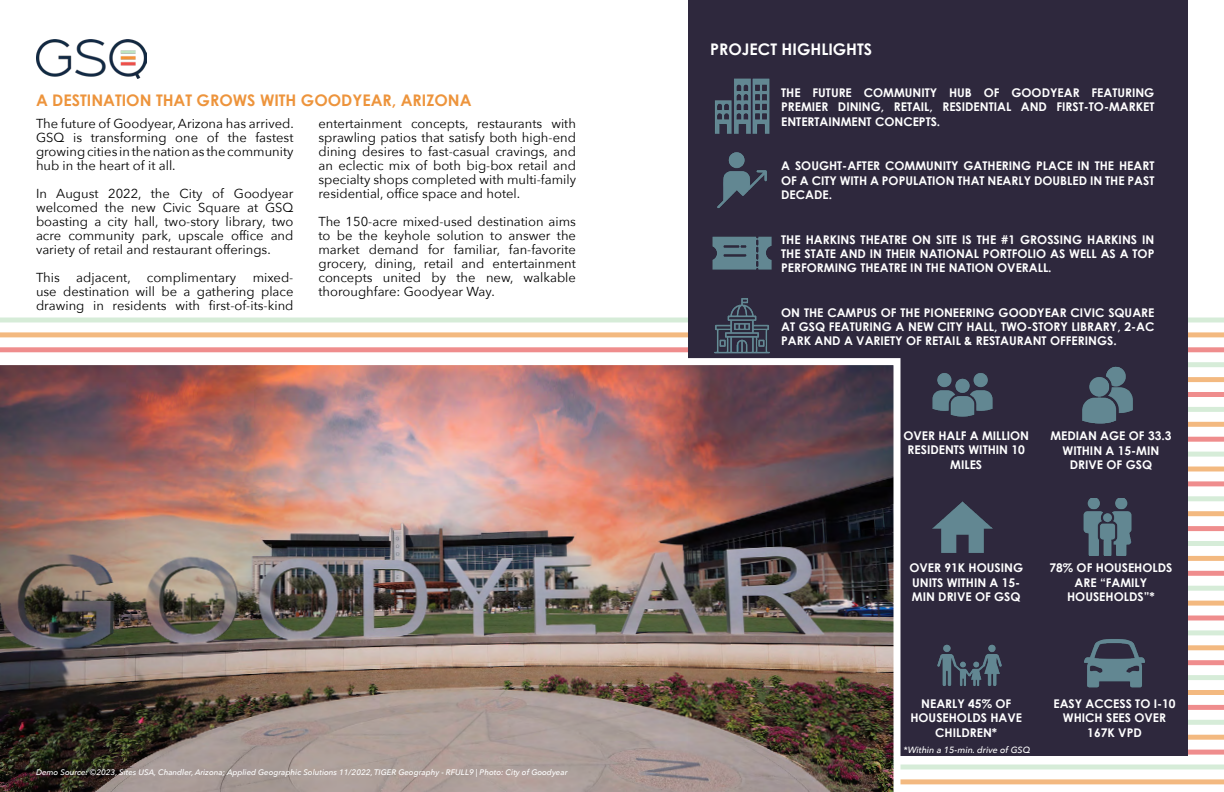
<style>
.page{position:relative;width:1224px;height:792px;background:#fff}
.page>*{position:absolute;margin:0;border:0;box-sizing:border-box;transform-origin:0 0}
.t1{font:700 16px "Century Gothic";color:#ed943c}
.t2{font:700 16px "Century Gothic";color:#fff}
.t3{font:13px/14px "Avenir Next";color:#000;text-align:justify}
.t4{font:700 12px/14.4px "Century Gothic";color:#fff;text-align:center}
.t5{font:italic 500 9px "Avenir Next";color:#fff}
.t6{font:italic 500 8px "Avenir Next";color:#fff}
</style>
<div class="page">
<hr style="left:0;top:318px;width:1224px;height:4px;background:#d6ecd8">
<div style="left:0;top:332px;width:1224px;height:5px;background:#f3b980"></div>
<div style="left:0;top:347px;width:1224px;height:5px;background:#ef8d8d"></div>
<div style="left:0;top:362px;width:1224px;height:5px;background:#d6ecd8"></div>
<div style="left:0;top:377px;width:1224px;height:5px;background:#f3b980"></div>
<div style="left:0;top:392px;width:1224px;height:5px;background:#ef8d8d"></div>
<div style="left:0;top:407px;width:1224px;height:5px;background:#d6ecd8"></div>
<div style="left:0;top:422px;width:1224px;height:5px;background:#f3b980"></div>
<div style="left:0;top:437px;width:1224px;height:5px;background:#ef8d8d"></div>
<div style="left:0;top:452px;width:1224px;height:5px;background:#d6ecd8"></div>
<div style="left:0;top:466px;width:1224px;height:6px;background:#f3b980"></div>
<div style="left:0;top:481px;width:1224px;height:5px;background:#ef8d8d"></div>
<div style="left:0;top:496px;width:1224px;height:5px;background:#d6ecd8"></div>
<div style="left:0;top:511px;width:1224px;height:5px;background:#f3b980"></div>
<div style="left:0;top:526px;width:1224px;height:5px;background:#ef8d8d"></div>
<div style="left:0;top:541px;width:1224px;height:5px;background:#d6ecd8"></div>
<div style="left:0;top:556px;width:1224px;height:5px;background:#f3b980"></div>
<div style="left:0;top:571px;width:1224px;height:5px;background:#ef8d8d"></div>
<div style="left:0;top:586px;width:1224px;height:5px;background:#d6ecd8"></div>
<div style="left:0;top:601px;width:1224px;height:5px;background:#f3b980"></div>
<hr style="left:0;top:616px;width:1224px;height:4px;background:#ef8d8d">
<div style="left:0;top:630px;width:1224px;height:5px;background:#d6ecd8"></div>
<div style="left:0;top:645px;width:1224px;height:5px;background:#f3b980"></div>
<div style="left:0;top:660px;width:1224px;height:5px;background:#ef8d8d"></div>
<div style="left:0;top:675px;width:1224px;height:5px;background:#d6ecd8"></div>
<div style="left:0;top:690px;width:1224px;height:5px;background:#f3b980"></div>
<div style="left:0;top:705px;width:1224px;height:5px;background:#ef8d8d"></div>
<div style="left:0;top:720px;width:1224px;height:5px;background:#d6ecd8"></div>
<div style="left:0;top:735px;width:1224px;height:5px;background:#f3b980"></div>
<div style="left:0;top:750px;width:1224px;height:5px;background:#ef8d8d"></div>
<div style="left:0;top:764px;width:1224px;height:6px;background:#d6ecd8"></div>
<div style="left:0;top:779px;width:1224px;height:5px;background:#f3b980"></div>
<div style="left:688px;top:0;width:500px;height:756px;background:#2e283d"></div>
<img style="left:36px;top:40px;width:110px;height:39px">
<img style="left:0;top:358px;width:900px;height:434px">
<img style="left:715px;top:78px;width:55px;height:56px">
<img style="left:717px;top:152px;width:50px;height:56px">
<img style="left:712px;top:236px;width:60px;height:34px">
<img style="left:714px;top:298px;width:56px;height:56px">
<img style="left:932px;top:373px;width:61px;height:44px">
<img style="left:1082px;top:366px;width:51px;height:58px">
<img style="left:932px;top:501px;width:61px;height:52px">
<img style="left:1083px;top:499px;width:49px;height:57px">
<img style="left:938px;top:644px;width:64px;height:42px">
<img style="left:1084px;top:639px;width:61px;height:49px">
<p class="t1" style="left:36px;top:88px;width:437px">A DESTINATION THAT GROWS WITH GOODYEAR, ARIZONA</p>
<p class="t3" style="left:36px;top:116px;width:259px">The future of Goodyear, Arizona has arrived.<br>GSQ is transforming one of the fastest growing cities in the nation as the community hub in the heart of it all.</p>
<p class="t3" style="left:36px;top:186px;width:259px">In August 2022, the City of Goodyear welcomed the new Civic Square at GSQ boasting a city hall, two-story library, two acre community park, upscale office and variety of retail and restaurant offerings.</p>
<p class="t3" style="left:36px;top:270px;width:25px">This</p>
<p class="t3" style="left:76px;top:270px;width:161px">adjacent, complimentary</p>
<p class="t3" style="left:36px;top:270px;width:259px;text-indent:217px">mixed&shy;use destination will be a gathering place drawing in residents with first-of-its-kind</p>
<p class="t3" style="left:319px;top:116px;width:259px">entertainment concepts, restaurants with sprawling patios that satisfy both high-end dining desires to fast-casual cravings, and an eclectic mix of both big-box retail and specialty shops completed with multi-family residential, office space and hotel.</p>
<p class="t3" style="left:319px;top:214px;width:259px">The 150-acre mixed-used destination aims to be the keyhole solution to answer the market demand for familiar, fan-favorite grocery, dining, retail and entertainment concepts united by the new, walkable thoroughfare: Goodyear Way.</p>
<p class="t6" style="left:36px;top:765px;width:533px">Demo Source: ©2023, Sites USA, Chandler, Arizona; Applied Geographic Solutions 11/2022, TIGER Geography - RFULL9 | Photo: City of Goodyear</p>
<p class="t2" style="left:710px;top:37px;width:163px">PROJECT HIGHLIGHTS</p>
<p class="t4" style="left:781px;top:85px;width:375px;text-align:justify">THE FUTURE COMMUNITY HUB OF GOODYEAR FEATURING PREMIER DINING, RETAIL, RESIDENTIAL AND FIRST-TO-MARKET ENTERTAINMENT CONCEPTS.</p>
<p class="t4" style="left:781px;top:158px;width:375px;text-align:justify">A SOUGHT-AFTER COMMUNITY GATHERING PLACE IN THE HEART OF A CITY WITH A POPULATION THAT NEARLY DOUBLED IN THE PAST DECADE.</p>
<p class="t4" style="left:781px;top:231px;width:375px;text-align:justify">THE HARKINS THEATRE ON SITE IS THE #1 GROSSING HARKINS IN THE STATE AND IN THEIR NATIONAL PORTFOLIO AS WELL AS A TOP PERFORMING THEATRE IN THE NATION OVERALL.</p>
<p class="t4" style="left:781px;top:305px;width:375px;text-align:justify">ON THE CAMPUS OF THE PIONEERING GOODYEAR CIVIC SQUARE AT GSQ FEATURING A NEW CITY HALL, TWO-STORY LIBRARY, 2-AC PARK AND A VARIETY OF RETAIL &amp; RESTAURANT OFFERINGS.</p>
<p class="t4" style="left:903px;top:428px;width:127px">OVER HALF A MILLION<br>RESIDENTS WITHIN 10<br>MILES</p>
<p class="t4" style="left:1050px;top:428px;width:123px">MEDIAN AGE OF 33.3<br>WITHIN A 15-MIN<br>DRIVE OF GSQ</p>
<p class="t4" style="left:909px;top:560px;width:115px;text-align:left">OVER 91K HOUSING<br>UNITS WITHIN A 15-<br>MIN DRIVE OF GSQ</p>
<p class="t4" style="left:1050px;top:560px;width:124px">78% OF HOUSEHOLDS<br>ARE “FAMILY<br>HOUSEHOLDS”*</p>
<p class="t4" style="left:910px;top:696px;width:113px">NEARLY 45% OF<br>HOUSEHOLDS HAVE<br>CHILDREN*</p>
<p class="t4" style="left:1053px;top:696px;width:124px">EASY ACCESS TO I-10<br>WHICH SEES OVER<br>167K VPD</p>
<p class="t5" style="left:904px;top:742px;width:128px">*Within a 15-min. drive of GSQ</p>
</div>
